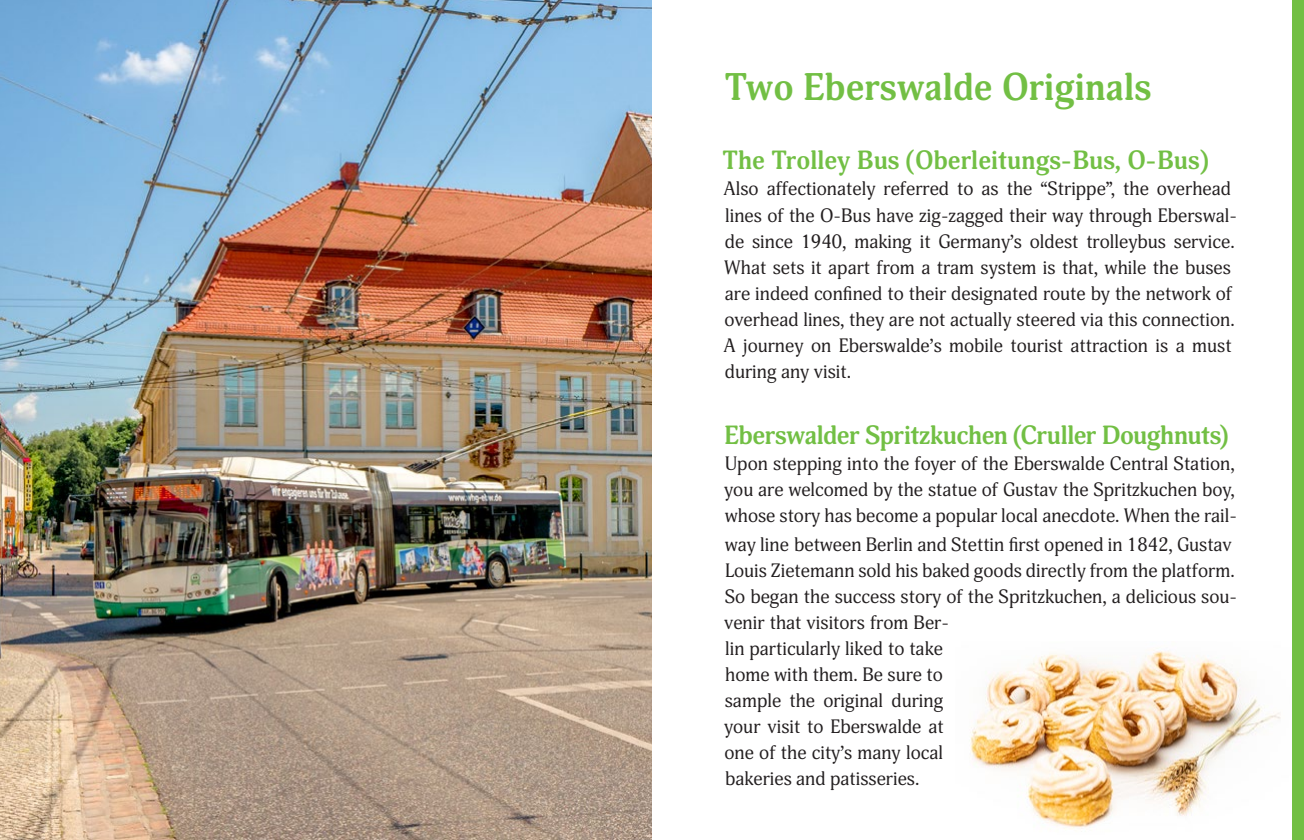
<style>
.page{position:relative;width:1304px;height:840px;background:#fff}
.page>*{position:absolute;margin:0;border:0;box-sizing:border-box;transform-origin:0 0}
.t1{font:700 38px "Adonis";color:#72bf44}
.t2{font:700 26px "Adonis";letter-spacing:-.015em;color:#72bf44}
.t3{font:19px/26px "Adonis";color:#231f20}
</style>
<div class="page">
<img style="left:970px;top:641px;width:323px;height:198px">
<img style="left:0;top:0;width:652px;height:839px">
<div style="left:1293px;top:0;width:11px;height:839px;background:#72bf44"></div>
<h1 class="t1" style="left:724px;top:65px;width:429px">Two Eberswalde Originals</h1>
<h2 class="t2" style="left:722px;top:145px;width:488px">The Trolley Bus (Oberleitungs-Bus, O-Bus)</h2>
<p class="t3" style="left:724px;top:176px;width:515px">Also affectionately referred to as the “Strippe”, the overhead lines of the O-Bus have zig-zagged their way through Eberswal&shy;de since 1940, making it Germany’s oldest trolleybus service.<br>What sets it apart from a tram system is that, while the buses are indeed confined to their designated route by the network of overhead lines, they are not actually steered via this connection.<br>A journey on Eberswalde’s mobile tourist attraction is a must during any visit.</p>
<h2 class="t2" style="left:724px;top:419px;width:506px">Eberswalder Spritzkuchen (Cruller Doughnuts)</h2>
<p class="t3" style="left:724px;top:450px;width:514px;text-align:justify">Upon stepping into the foyer of the Eberswalde Central Station, you are welcomed by the statue of Gustav the Spritzkuchen boy, whose story has become a popular local anecdote. When the rail-</p>
<p class="t3" style="left:724px;top:531px;width:514px">way line between Berlin and Stettin first opened in 1842, Gustav Louis Zietemann sold his baked goods directly from the platform.<br>So began the success story of the Spritzkuchen, a delicious sou&shy;venir that visitors from Ber-<br>lin particularly liked to take<br>home with them. Be sure to<br>sample the original during<br>your visit to Eberswalde at<br>one of the city’s many local<br>bakeries and patisseries.</p>
</div>
